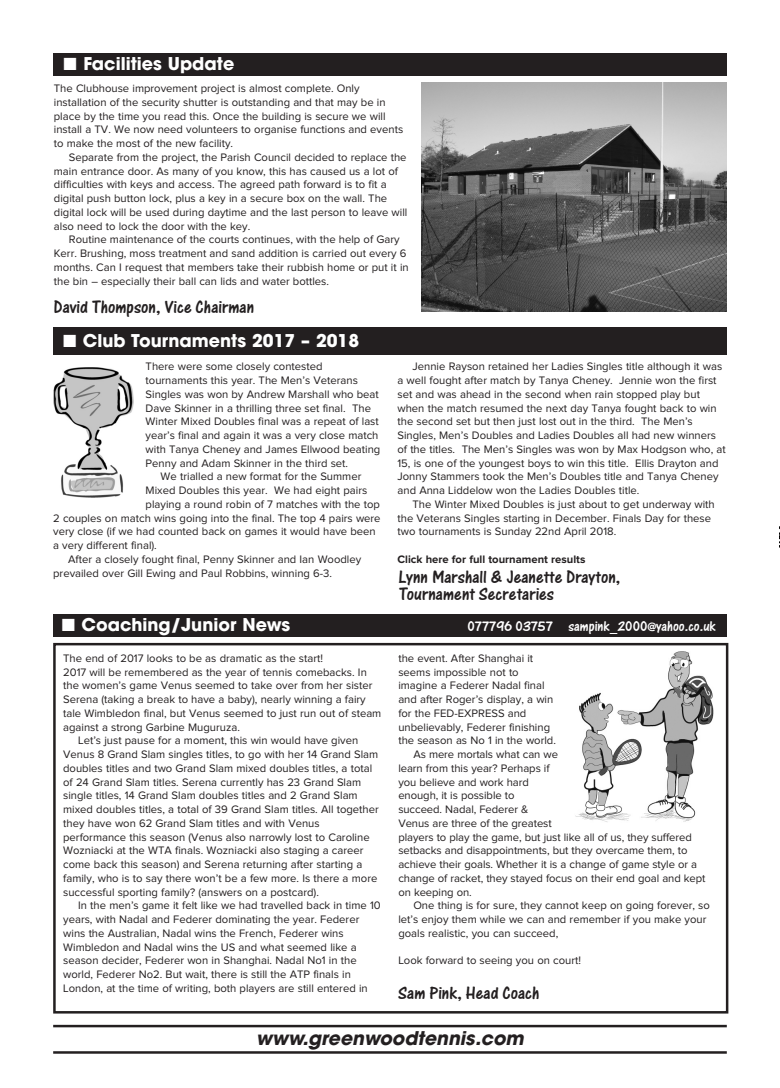
<style>
.page{position:relative;width:780px;height:1088px;background:#fff}
.page>*{position:absolute;margin:0;border:0;box-sizing:border-box;transform-origin:0 0}
.t1{font:18.75px/16.2px "One Stroke Script Plain";color:#231f20}
.t2{font:italic 700 18.75px "Avant Garde";color:#231f20}
.t3{font:700 17.5px "Avant Garde";color:#fff}
.t4{font:15px "One Stroke Script Plain";color:#fff}
.t5{font:11.25px/13.8px "Proxima Nova";color:#231f20}
.t6{font:700 11.25px "Proxima Nova";color:#231f20}
.s1{font-family:"Avant Garde";font-weight:700;font-size:11.25px}
</style>
<div class="page">
<div style="left:53px;top:327px;width:673px;height:27px;background:#231f20"></div>
<hr style="left:53px;top:1025px;width:673px;height:2px;background:#231f20">
<hr style="left:53px;top:1051px;width:673px;height:3px;background:#231f20">
<div style="left:53px;top:643px;width:675px;height:370px;border:2px solid #231f20"></div>
<div style="left:53px;top:614px;width:673px;height:23px;background:#231f20"></div>
<img style="left:575px;top:651px;width:139px;height:171px">
<img style="left:779px;top:526px;width:1px;height:22px">
<div style="left:53px;top:53px;width:673px;height:23px;background:#231f20"></div>
<img style="left:54px;top:368px;width:80px;height:129px">
<img style="left:422px;top:83px;width:304px;height:228px">
<h2 class="t3" style="left:64px;top:57px;width:172px">■ Facilities Update</h2>
<p class="t5" style="left:54px;top:83px;width:351px">The Clubhouse improvement project is almost complete. Only installation of the security shutter is outstanding and that may be in place by the time you read this. Once the building is secure we will install a TV. We now need volunteers to organise functions and events to make the most of the new facility.</p>
<p class="t5" style="left:54px;top:151px;width:355px;text-indent:15px">Separate from the project, the Parish Council decided to replace the main entrance door. As many of you know, this has caused us a lot of difficulties with keys and access. The agreed path forward is to fit a digital push button lock, plus a key in a secure box on the wall. The digital lock will be used during daytime and the last person to leave will also need to lock the door with the key.</p>
<p class="t5" style="left:54px;top:234px;width:356px;text-indent:15px">Routine maintenance of the courts continues, with the help of Gary Kerr. Brushing, moss treatment and sand addition is carried out every 6 months. Can I request that members take their rubbish home or put it in the bin – especially their ball can lids and water bottles.</p>
<h1 class="t1" style="left:54px;top:301px;width:202px">David Thompson, Vice Chairman</h1>
<h2 class="t3" style="left:63px;top:334px;width:298px">■ Club Tournaments 2017 – 2018</h2>
<p class="t5" style="left:146px;top:361px;width:178px">There were some closely contested</p>
<p class="t5" style="left:146px;top:374px;width:214px">tournaments this year. The Men’s Veterans</p>
<p class="t5" style="left:146px;top:388px;width:235px">Singles was won by Andrew Marshall who beat</p>
<p class="t5" style="left:146px;top:402px;width:227px">Dave Skinner in a thrilling three set final. The</p>
<p class="t5" style="left:146px;top:416px;width:235px">Winter Mixed Doubles final was a repeat of last</p>
<p class="t5" style="left:146px;top:429px;width:234px">year’s final and again it was a very close match</p>
<p class="t5" style="left:146px;top:443px;width:236px">with Tanya Cheney and James Ellwood beating</p>
<p class="t5" style="left:146px;top:457px;width:204px">Penny and Adam Skinner in the third set.</p>
<p class="t5" style="left:161px;top:471px;width:202px">We trialled a new format for the Summer</p>
<p class="t5" style="left:146px;top:484px;width:223px">Mixed Doubles this year. We had eight pairs</p>
<p class="t5" style="left:146px;top:498px;width:236px">playing a round robin of 7 matches with the top</p>
<p class="t5" style="left:53px;top:512px;width:329px">2 couples on match wins going into the final. The top 4 pairs were</p>
<p class="t5" style="left:53px;top:526px;width:324px">very close (if we had counted back on games it would have been</p>
<p class="t5" style="left:53px;top:539px;width:105px">a very different final).</p>
<p class="t5" style="left:68px;top:553px;width:294px">After a closely fought final, Penny Skinner and Ian Woodley</p>
<p class="t5" style="left:53px;top:567px;width:280px">prevailed over Gill Ewing and Paul Robbins, winning 6-3.</p>
<p class="t5" style="left:397px;top:361px;width:330px;text-indent:15px">Jennie Rayson retained her Ladies Singles title although it was a well fought after match by Tanya Cheney. Jennie won the first set and was ahead in the second when rain stopped play but when the match resumed the next day Tanya fought back to win the second set but then just lost out in the third. The Men’s Singles, Men’s Doubles and Ladies Doubles all had new winners of the titles. The Men’s Singles was won by Max Hodgson who, at 15, is one of the youngest boys to win this title. Ellis Drayton and Jonny Stammers took the Men’s Doubles title and Tanya Cheney and Anna Liddelow won the Ladies Doubles title.</p>
<p class="t5" style="left:397px;top:498px;width:319px;text-indent:15px">The Winter Mixed Doubles is just about to get underway with the Veterans Singles starting in December. Finals Day for these two tournaments is Sunday 22nd April 2018.</p>
<p class="t6" style="left:397px;top:555px;width:189px">Click here for full tournament results</p>
<h1 class="t1" style="left:399px;top:571px;width:223px">Lynn Marshall &amp; Jeanette Drayton,<br>Tournament Secretaries</h1>
<h2 class="t3" style="left:62px;top:618px;width:230px">■ Coaching/Junior News</h2>
<h3 class="t4" style="left:467px;top:621px;width:250px">077796 03757 sampink_2000<span class="s1">@</span>yahoo.co.uk</h3>
<p class="t5" style="left:63px;top:652px;width:261px">The end of 2017 looks to be as dramatic as the start!</p>
<p class="t5" style="left:63px;top:666px;width:305px">2017 will be remembered as the year of tennis comebacks. In</p>
<p class="t5" style="left:63px;top:680px;width:311px">the women’s game Venus seemed to take over from her sister</p>
<p class="t5" style="left:63px;top:693px;width:304px">Serena (taking a break to have a baby), nearly winning a fairy</p>
<p class="t5" style="left:63px;top:707px;width:320px">tale Wimbledon final, but Venus seemed to just run out of steam</p>
<p class="t5" style="left:63px;top:721px;width:178px">against a strong Garbine Muguruza.</p>
<p class="t5" style="left:78px;top:735px;width:281px">Let’s just pause for a moment, this win would have given</p>
<p class="t5" style="left:63px;top:748px;width:316px">Venus 8 Grand Slam singles titles, to go with her 14 Grand Slam</p>
<p class="t5" style="left:63px;top:762px;width:310px">doubles titles and two Grand Slam mixed doubles titles, a total</p>
<p class="t5" style="left:63px;top:776px;width:299px">of 24 Grand Slam titles. Serena currently has 23 Grand Slam</p>
<p class="t5" style="left:63px;top:790px;width:296px">single titles, 14 Grand Slam doubles titles and 2 Grand Slam</p>
<p class="t5" style="left:63px;top:803px;width:317px">mixed doubles titles, a total of 39 Grand Slam titles. All together</p>
<p class="t5" style="left:63px;top:817px;width:258px">they have won 62 Grand Slam titles and with Venus</p>
<p class="t5" style="left:63px;top:831px;width:308px">performance this season (Venus also narrowly lost to Caroline</p>
<p class="t5" style="left:63px;top:845px;width:302px">Wozniacki at the WTA finals. Wozniacki also staging a career</p>
<p class="t5" style="left:63px;top:858px;width:300px">come back this season) and Serena returning after starting a</p>
<p class="t5" style="left:63px;top:872px;width:315px">family, who is to say there won’t be a few more. Is there a more</p>
<p class="t5" style="left:63px;top:886px;width:257px">successful sporting family? (answers on a postcard).</p>
<p class="t5" style="left:78px;top:900px;width:304px">In the men’s game it felt like we had travelled back in time 10</p>
<p class="t5" style="left:63px;top:913px;width:297px">years, with Nadal and Federer dominating the year. Federer</p>
<p class="t5" style="left:63px;top:927px;width:282px">wins the Australian, Nadal wins the French, Federer wins</p>
<p class="t5" style="left:63px;top:941px;width:295px">Wimbledon and Nadal wins the US and what seemed like a</p>
<p class="t5" style="left:63px;top:955px;width:295px">season decider, Federer won in Shanghai. Nadal No1 in the</p>
<p class="t5" style="left:63px;top:968px;width:289px">world, Federer No2. But wait, there is still the ATP finals in</p>
<p class="t5" style="left:63px;top:982px;width:306px">London, at the time of writing, both players are still entered in</p>
<p class="t5" style="left:398px;top:652px;width:136px">the event. After Shanghai it</p>
<p class="t5" style="left:398px;top:666px;width:122px">seems impossible not to</p>
<p class="t5" style="left:398px;top:680px;width:148px">imagine a Federer Nadal final</p>
<p class="t5" style="left:398px;top:693px;width:156px">and after Roger’s display, a win</p>
<p class="t5" style="left:398px;top:707px;width:130px">for the FED-EXPRESS and</p>
<p class="t5" style="left:398px;top:721px;width:153px">unbelievably, Federer finishing</p>
<p class="t5" style="left:398px;top:735px;width:159px">the season as No 1 in the world.</p>
<p class="t5" style="left:413px;top:748px;width:146px">As mere mortals what can we</p>
<p class="t5" style="left:398px;top:762px;width:153px">learn from this year? Perhaps if</p>
<p class="t5" style="left:398px;top:776px;width:132px">you believe and work hard</p>
<p class="t5" style="left:398px;top:790px;width:118px">enough, it is possible to</p>
<p class="t5" style="left:398px;top:803px;width:132px">succeed. Nadal, Federer &amp;</p>
<p class="t5" style="left:398px;top:817px;width:155px">Venus are three of the greatest</p>
<p class="t5" style="left:398px;top:831px;width:295px">players to play the game, but just like all of us, they suffered</p>
<p class="t5" style="left:398px;top:845px;width:290px">setbacks and disappointments, but they overcame them, to</p>
<p class="t5" style="left:398px;top:858px;width:300px">achieve their goals. Whether it is a change of game style or a</p>
<p class="t5" style="left:398px;top:872px;width:309px">change of racket, they stayed focus on their end goal and kept</p>
<p class="t5" style="left:398px;top:886px;width:75px">on keeping on.</p>
<p class="t5" style="left:413px;top:900px;width:298px">One thing is for sure, they cannot keep on going forever, so</p>
<p class="t5" style="left:398px;top:913px;width:309px">let’s enjoy them while we can and remember if you make your</p>
<p class="t5" style="left:398px;top:927px;width:161px">goals realistic, you can succeed,</p>
<p class="t5" style="left:398px;top:955px;width:184px">Look forward to seeing you on court!</p>
<h1 class="t1" style="left:398px;top:987px;width:143px">Sam Pink, Head Coach</h1>
<h1 class="t2" style="left:256px;top:1031px;width:269px">www.greenwoodtennis.com</h1>
</div>
